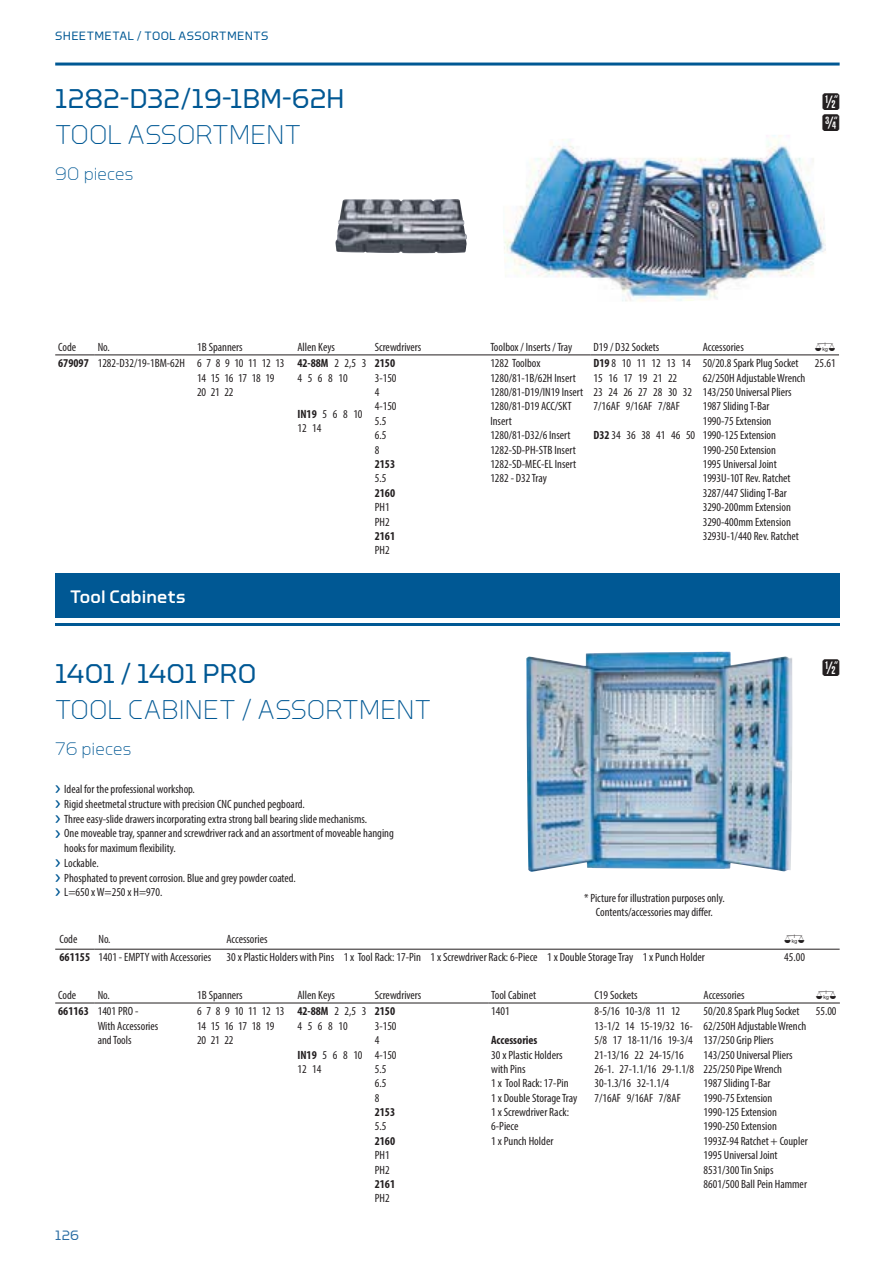
<style>
.page{position:relative;width:893px;height:1263px;background:#fff}
.page>*{position:absolute;margin:0;border:0;box-sizing:border-box;transform-origin:0 0}
.t1{font:300 27px "GEDORE Type";letter-spacing:-.005em;color:#005894}
.t2{font:27px "GEDORE Type";color:#005894}
.t3{font:21px/21.6px "Gedore";color:#231f20}
.t4{font:300 18px "GEDORE Type";color:#005894}
.t5{font:500 18px "GEDORE Type";letter-spacing:.01em;color:#fff}
.t6{font:13.5px "GEDORE Type";color:#2b6da3}
.t7{font:condensed 12px/14.4px "Myriad Pro";color:#231f20}
.t8{font:condensed 12px/14.4px "Myriad Pro";letter-spacing:-.02em;color:#231f20}
.t9{font:700 condensed 12px "Myriad Pro";color:#231f20}
.t10{font:12px "GEDORE Type";letter-spacing:.025em;color:#005894}
.t11{font:12px "Gedore";color:#231f20}
.s1{font-weight:700}
.s2{font-family:"GEDORE Type";font-stretch:normal;font-size:16.8px;color:#005894}
</style>
<div class="page">
<img style="left:503px;top:135px;width:323px;height:166px">
<hr style="left:55px;top:355px;width:40px;height:1px;background:#231f20">
<hr style="left:95px;top:355px;width:496px;height:1px;background:#231f20">
<hr style="left:591px;top:355px;width:221px;height:1px;background:#231f20">
<svg style="left:812px;top:355px;width:27px;height:1px"></svg>
<img style="left:335px;top:199px;width:132px;height:54px">
<div style="left:55px;top:573px;width:784px;height:45px;background:#005894"></div>
<img style="left:526px;top:652px;width:266px;height:220px">
<hr style="left:55px;top:1003px;width:40px;height:1px;background:#231f20">
<hr style="left:95px;top:1003px;width:393px;height:1px;background:#231f20">
<hr style="left:488px;top:1003px;width:352px;height:1px;background:#231f20">
<hr style="left:55px;top:949px;width:39px;height:1px;background:#231f20">
<hr style="left:94px;top:949px;width:745px;height:1px;background:#231f20">
<hr style="left:55px;top:63px;width:784px;height:3px;background:#005894">
<hr style="left:55px;top:623px;width:784px;height:3px;background:#005894">
<p class="t10" style="left:55px;top:32px;width:215px">SHEETMETAL / TOOL ASSORTMENTS</p>
<h1 class="t2" style="left:55px;top:89px;width:291px">1282-D32/19-1BM-62H</h1>
<h1 class="t1" style="left:55px;top:125px;width:247px">TOOL ASSORTMENT</h1>
<h3 class="t4" style="left:55px;top:167px;width:80px">90 pieces</h3>
<h2 class="t3" style="left:822px;top:92px;width:19px">d e</h2>
<p class="t7" style="left:58px;top:341px;width:19px">Code</p>
<p class="t7" style="left:98px;top:341px;width:14px">No.</p>
<p class="t7" style="left:197px;top:341px;width:47px">1B Spanners</p>
<p class="t7" style="left:297px;top:341px;width:39px">Allen Keys</p>
<p class="t7" style="left:375px;top:341px;width:48px">Screwdrivers</p>
<p class="t7" style="left:490px;top:341px;width:83px">Toolbox / Inserts / Tray</p>
<p class="t7" style="left:594px;top:341px;width:67px">D19 / D32 Sockets</p>
<p class="t7" style="left:703px;top:341px;width:43px">Accessories</p>
<p class="t11" style="left:815px;top:341px;width:22px">0</p>
<p class="t8" style="left:197px;top:357px;width:89px;text-indent:-139px"><span class="s1">679097</span> 1282-D32/19-1BM-62H 6 7 8 9 10 11 12 13<br>14 15 16 17 18 19<br>20 21 22</p>
<p class="t7" style="left:297px;top:357px;width:70px"><span class="s1">42-88M</span> 2 2,5 3<br>4 5 6 8 10</p>
<p class="t7" style="left:297px;top:407px;width:67px"><span class="s1">IN19</span> 5 6 8 10<br>12 14</p>
<p class="t7" style="left:490px;top:357px;width:94px">1282 Toolbox<br>1280/81-1B/62H Insert<br>1280/81-D19/IN19 Insert<br>1280/81-D19 ACC/SKT<br>Insert<br>1280/81-D32/6 Insert<br>1282-SD-PH-STB Insert<br>1282-SD-MEC-EL Insert<br>1282 - D32 Tray</p>
<p class="t7" style="left:594px;top:357px;width:100px"><span class="s1">D19</span> 8 10 11 12 13 14<br>15 16 17 19 21 22<br>23 24 26 27 28 30 32<br>7/16AF 9/16AF 7/8AF</p>
<p class="t7" style="left:703px;top:357px;width:104px">50/20.8 Spark Plug Socket<br>62/250H Adjustable Wrench<br>143/250 Universal Pliers<br>1987 Sliding T-Bar<br>1990-75 Extension<br>1990-125 Extension<br>1990-250 Extension<br>1995 Universal Joint<br>1993U-10T Rev. Ratchet<br>3287/447 Sliding T-Bar<br>3290-200mm Extension<br>3290-400mm Extension<br>3293U-1/440 Rev. Ratchet</p>
<p class="t7" style="left:815px;top:357px;width:22px">25.61</p>
<p class="t9" style="left:375px;top:359px;width:22px">2150</p>
<p class="t7" style="left:375px;top:371px;width:23px">3-150<br>4<br>4-150<br>5.5<br>6.5<br>8</p>
<p class="t9" style="left:375px;top:460px;width:22px">2153</p>
<p class="t7" style="left:375px;top:472px;width:13px">5.5</p>
<p class="t9" style="left:375px;top:489px;width:22px">2160</p>
<p class="t7" style="left:375px;top:501px;width:16px">PH1<br>PH2</p>
<p class="t9" style="left:375px;top:532px;width:22px">2161</p>
<p class="t7" style="left:375px;top:544px;width:16px">PH2</p>
<p class="t7" style="left:594px;top:429px;width:103px"><span class="s1">D32</span> 34 36 38 41 46 50</p>
<h3 class="t5" style="left:70px;top:587px;width:117px">Tool Cabinets</h3>
<h1 class="t2" style="left:55px;top:664px;width:203px">1401 / 1401 PRO</h1>
<h1 class="t1" style="left:55px;top:700px;width:377px">TOOL CABINET / ASSORTMENT</h1>
<h3 class="t4" style="left:55px;top:742px;width:78px">76 pieces</h3>
<p class="t7" style="left:55px;top:783px;width:141px"><span class="s2">›</span> Ideal for the professional workshop.</p>
<p class="t7" style="left:55px;top:798px;width:251px"><span class="s2">›</span> Rigid sheetmetal structure with precision CNC punched pegboard.</p>
<p class="t7" style="left:55px;top:813px;width:313px"><span class="s2">›</span> Three easy-slide drawers incorporating extra strong ball bearing slide mechanisms.</p>
<p class="t7" style="left:55px;top:827px;width:340px"><span class="s2">›</span> One moveable tray, spanner and screwdriver rack and an assortment of moveable hanging</p>
<p class="t7" style="left:64px;top:841px;width:113px">hooks for maximum flexibility.</p>
<p class="t7" style="left:55px;top:856px;width:45px"><span class="s2">›</span> Lockable.</p>
<p class="t7" style="left:55px;top:871px;width:242px"><span class="s2">›</span> Phosphated to prevent corrosion. Blue and grey powder coated.</p>
<p class="t7" style="left:55px;top:886px;width:109px"><span class="s2">›</span> L=650 x W=250 x H=970.</p>
<p class="t7" style="left:584px;top:892px;width:142px;text-align:center">* Picture for illustration purposes only.<br>Contents/accessories may differ.</p>
<p class="t7" style="left:59px;top:933px;width:19px">Code</p>
<p class="t7" style="left:98px;top:933px;width:14px">No.</p>
<p class="t7" style="left:226px;top:933px;width:43px">Accessories</p>
<p class="t11" style="left:784px;top:933px;width:22px">0</p>
<p class="t7" style="left:59px;top:951px;width:153px"><span class="s1">661155</span> 1401 - EMPTY with Accessories</p>
<p class="t7" style="left:226px;top:951px;width:480px">30 x Plastic Holders with Pins 1 x Tool Rack: 17-Pin 1 x Screwdriver Rack: 6-Piece 1 x Double Storage Tray 1 x Punch Holder</p>
<p class="t7" style="left:784px;top:951px;width:22px">45.00</p>
<h2 class="t3" style="left:822px;top:658px;width:19px">d</h2>
<p class="t7" style="left:58px;top:989px;width:19px">Code</p>
<p class="t7" style="left:98px;top:989px;width:14px">No.</p>
<p class="t7" style="left:197px;top:989px;width:47px">1B Spanners</p>
<p class="t7" style="left:297px;top:989px;width:39px">Allen Keys</p>
<p class="t7" style="left:375px;top:989px;width:48px">Screwdrivers</p>
<p class="t7" style="left:491px;top:989px;width:46px">Tool Cabinet</p>
<p class="t7" style="left:594px;top:989px;width:45px">C19 Sockets</p>
<p class="t7" style="left:703px;top:989px;width:43px">Accessories</p>
<p class="t11" style="left:816px;top:989px;width:22px">0</p>
<p class="t7" style="left:98px;top:1005px;width:62px;text-indent:-40px"><span class="s1">661163</span> 1401 PRO -<br>With Accessories and Tools</p>
<p class="t8" style="left:197px;top:1005px;width:89px">6 7 8 9 10 11 12 13<br>14 15 16 17 18 19<br>20 21 22</p>
<p class="t7" style="left:297px;top:1005px;width:70px"><span class="s1">42-88M</span> 2 2,5 3<br>4 5 6 8 10</p>
<p class="t7" style="left:297px;top:1048px;width:67px"><span class="s1">IN19</span> 5 6 8 10<br>12 14</p>
<p class="t7" style="left:594px;top:1005px;width:101px">8-5/16 10-3/8 11 12<br>13-1/2 14 15-19/32 16-<br>5/8 17 18-11/16 19-3/4<br>21-13/16 22 24-15/16<br>26-1. 27-1.1/16 29-1.1/8<br>30-1.3/16 32-1.1/4<br>7/16AF 9/16AF 7/8AF</p>
<p class="t7" style="left:703px;top:1005px;width:106px">50/20.8 Spark Plug Socket<br>62/250H Adjustable Wrench<br>137/250 Grip Pliers<br>143/250 Universal Pliers<br>225/250 Pipe Wrench<br>1987 Sliding T-Bar<br>1990-75 Extension<br>1990-125 Extension<br>1990-250 Extension<br>1993Z-94 Ratchet + Coupler<br>1995 Universal Joint<br>8531/300 Tin Snips<br>8601/500 Ball Pein Hammer</p>
<p class="t7" style="left:816px;top:1005px;width:22px">55.00</p>
<p class="t9" style="left:375px;top:1007px;width:22px">2150</p>
<p class="t7" style="left:375px;top:1019px;width:23px">3-150<br>4<br>4-150<br>5.5<br>6.5<br>8</p>
<p class="t9" style="left:375px;top:1108px;width:22px">2153</p>
<p class="t7" style="left:375px;top:1120px;width:13px">5.5</p>
<p class="t9" style="left:375px;top:1137px;width:22px">2160</p>
<p class="t7" style="left:375px;top:1149px;width:16px">PH1<br>PH2</p>
<p class="t9" style="left:375px;top:1180px;width:22px">2161</p>
<p class="t7" style="left:375px;top:1192px;width:16px">PH2</p>
<p class="t7" style="left:491px;top:1005px;width:20px">1401</p>
<p class="t9" style="left:491px;top:1036px;width:48px">Accessories</p>
<p class="t7" style="left:491px;top:1048px;width:87px">30 x Plastic Holders with Pins<br>1 x Tool Rack: 17-Pin<br>1 x Double Storage Tray<br>1 x Screwdriver Rack:<br>6-Piece<br>1 x Punch Holder</p>
<p class="t6" style="left:55px;top:1230px;width:26px">126</p>
</div>
